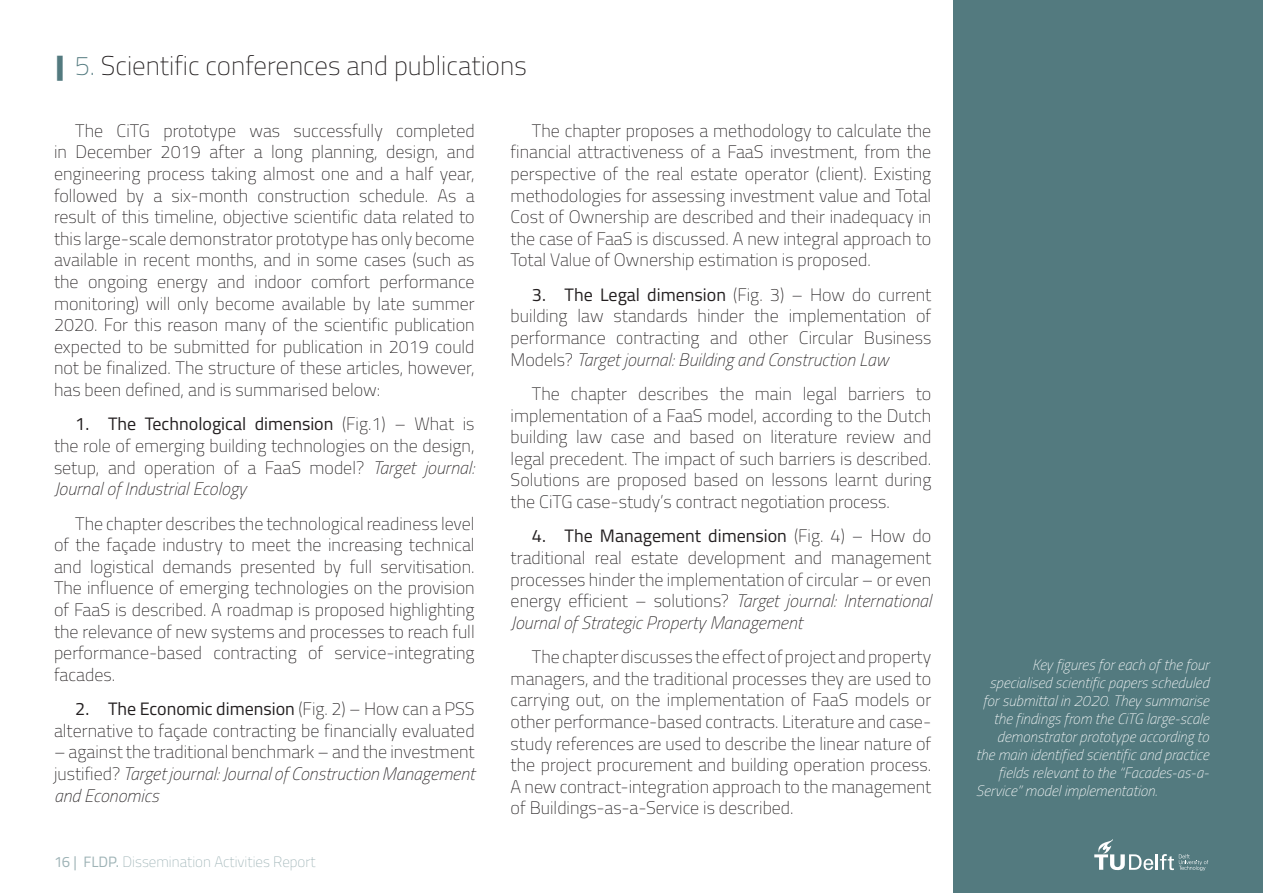
<style>
.page{position:relative;width:1263px;height:893px;background:#fff}
.page>*{position:absolute;margin:0;border:0;box-sizing:border-box;transform-origin:0 0}
.t1{font:100 27px "Titillium";color:#231f20}
.t2{font:100 18px/21.6px "Titillium";color:#231f20;text-align:justify}
.t3{font:italic 100 15px "Titillium";color:#fff}
.t4{font:100 15px "Titillium";color:#9eb3b6}
.s1{font-weight:700;font-size:27.6px;color:#537a7f}
.s2{color:#537a7f}
.s3{font-weight:400}
.s4{font-style:italic}
</style>
<div class="page">
<div style="left:954px;top:0;width:309px;height:893px;background:#537a7f"></div>
<svg style="left:1094px;top:839px;width:114px;height:32px"></svg>
<p class="t1" style="left:55px;top:46px;width:474px"><span class="s1">|</span> <span class="s2">5.</span> Scientific conferences and publications</p>
<p class="t2" style="left:54px;top:119px;width:422px;text-indent:21px">The CiTG prototype was successfully completed in December 2019 after a long planning, design, and engineering process taking almost one and a half year, followed by a six-month construction schedule. As a result of this timeline, objective scientific data related to this large-scale demonstrator prototype has only become available in recent months, and in some cases (such as the ongoing energy and indoor comfort performance monitoring) will only become available by late summer 2020. For this reason many of the scientific publication expected to be submitted for publication in 2019 could not be finalized. The structure of these articles, however, has been defined, and is summarised below:</p>
<p class="t2" style="left:54px;top:412px;width:422px;text-indent:21px"><span class="s3">1. The Technological dimension</span> (Fig.1) – What is the role of emerging building technologies on the design, setup, and operation of a FaaS model? <span class="s4">Target journal:<br>Journal of Industrial Ecology</span></p>
<p class="t2" style="left:54px;top:512px;width:422px;text-indent:21px">The chapter describes the technological readiness level of the façade industry to meet the increasing technical and logistical demands presented by full servitisation.<br>The influence of emerging technologies on the provision of FaaS is described. A roadmap is proposed highlighting the relevance of new systems and processes to reach full performance-based contracting of service-integrating facades.</p>
<p class="t2" style="left:54px;top:697px;width:422px;text-align:right"><span class="s3">2. The Economic dimension</span> (Fig. 2) – How can a PSS alternative to façade contracting be financially evaluated</p>
<p class="t2" style="left:54px;top:740px;width:422px">– against the traditional benchmark – and the investment justified? <span class="s4">Target journal: Journal of Construction Management and Economics</span></p>
<p class="t4" style="left:54px;top:851px;width:263px"><span class="s3">16 | FLDP.</span> Dissemination Activities Report</p>
<p class="t2" style="left:511px;top:119px;width:422px;text-indent:21px">The chapter proposes a methodology to calculate the financial attractiveness of a FaaS investment, from the perspective of the real estate operator (client). Existing methodologies for assessing investment value and Total Cost of Ownership are described and their inadequacy in the case of FaaS is discussed. A new integral approach to Total Value of Ownership estimation is proposed.</p>
<p class="t2" style="left:511px;top:283px;width:422px;text-indent:21px"><span class="s3">3. The Legal dimension</span> (Fig. 3) – How do current building law standards hinder the implementation of performance contracting and other Circular Business Models? <span class="s4">Target journal: Building and Construction Law</span></p>
<p class="t2" style="left:511px;top:382px;width:422px;text-indent:21px">The chapter describes the main legal barriers to implementation of a FaaS model, according to the Dutch building law case and based on literature review and legal precedent. The impact of such barriers is described.<br>Solutions are proposed based on lessons learnt during the CiTG case-study’s contract negotiation process.</p>
<p class="t2" style="left:511px;top:524px;width:422px;text-indent:21px"><span class="s3">4. The Management dimension</span> (Fig. 4) – How do traditional real estate development and management processes hinder the implementation of circular – or even energy efficient – solutions? <span class="s4">Target journal: International Journal of Strategic Property Management</span></p>
<p class="t2" style="left:511px;top:645px;width:422px;text-indent:21px">The chapter discusses the effect of project and property managers, and the traditional processes they are used to carrying out, on the implementation of FaaS models or other performance-based contracts. Literature and case&shy;study references are used to describe the linear nature of the project procurement and building operation process.<br>A new contract-integration approach to the management of Buildings-as-a-Service is described.</p>
<p class="t3" style="left:1032px;top:655px;width:178px">Key figures for each of the four</p>
<p class="t3" style="left:989px;top:673px;width:221px">specialised scientific papers scheduled</p>
<p class="t3" style="left:983px;top:691px;width:228px">for submittal in 2020. They summarise</p>
<p class="t3" style="left:993px;top:709px;width:217px">the findings from the CiTG large-scale</p>
<p class="t3" style="left:997px;top:727px;width:214px">demonstrator prototype according to</p>
<p class="t3" style="left:976px;top:745px;width:235px">the main identified scientific and practice</p>
<p class="t3" style="left:998px;top:763px;width:212px">fields relevant to the “Facades-as-a-</p>
<p class="t3" style="left:976px;top:781px;width:183px">Service” model implementation.</p>
</div>
